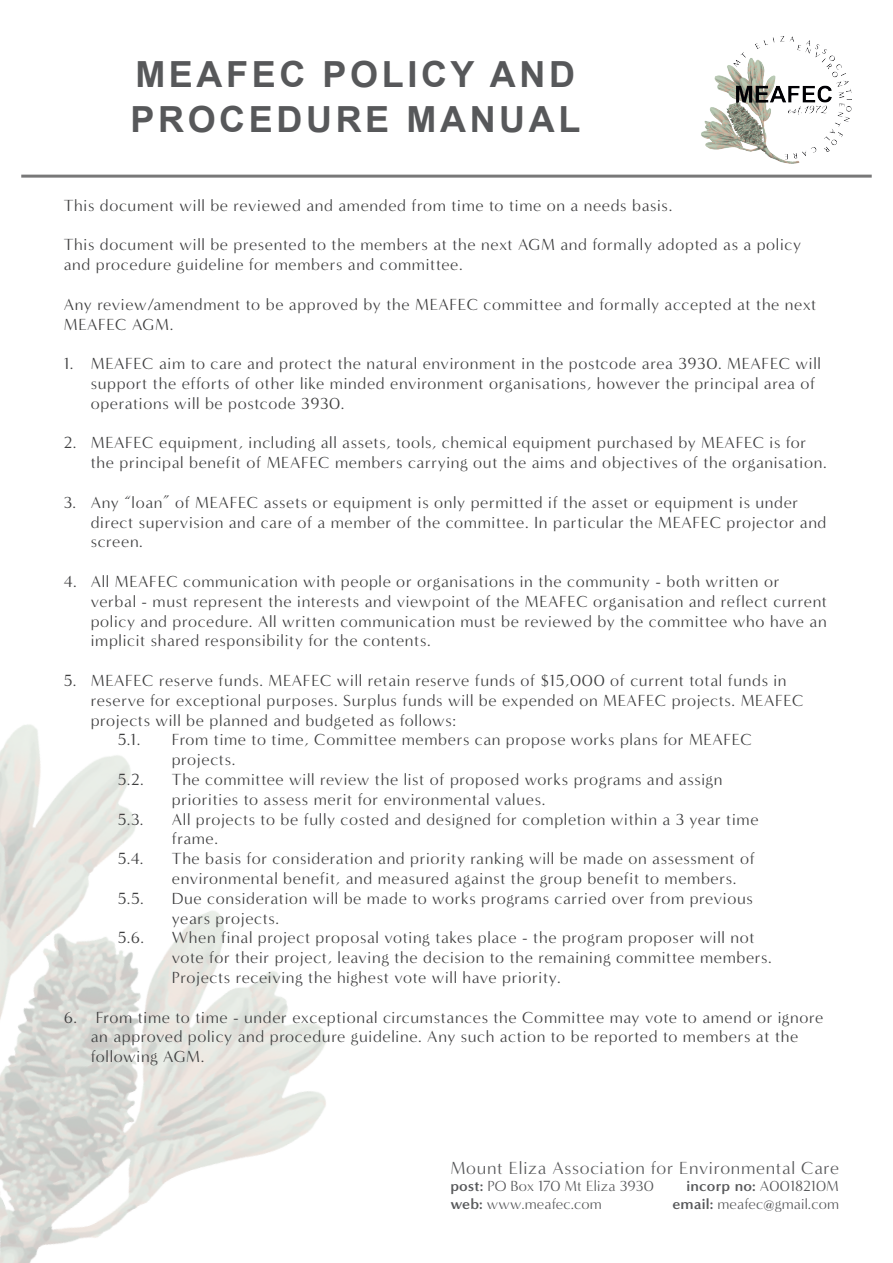
<style>
.page{position:relative;width:893px;height:1263px;background:#fff}
.page>*{position:absolute;margin:0;border:0;box-sizing:border-box;transform-origin:0 0}
.t1{font:700 36px/45px "Arial";letter-spacing:.1em;color:#57585a}
.t2{font:18px "Minerva Modern";letter-spacing:.04em;color:#57585a}
.t3{font:16.5px/19.8px "Minerva Modern";letter-spacing:.04em;color:#3e3e3f}
.t4{font:15px/17.4px "Minerva Modern";letter-spacing:.01em;color:#57585a;text-align:right}
.s1{font-weight:700}
</style>
<div class="page">
<img style="left:0;top:724px;width:326px;height:539px">
<img style="left:701px;top:36px;width:151px;height:128px">
<hr style="left:21px;top:175px;width:851px;height:3px;background:#3e3e3f">
<h1 class="t1" style="left:130px;top:53px;width:451px">MEAFEC POLICY AND<br>PROCEDURE MANUAL</h1>
<p class="t3" style="left:64px;top:195px;width:610px">This document will be reviewed and amended from time to time on a needs basis.</p>
<p class="t3" style="left:64px;top:235px;width:739px">This document will be presented to the members at the next AGM and formally adopted as a policy and procedure guideline for members and committee.</p>
<p class="t3" style="left:64px;top:294px;width:754px">Any review/amendment to be approved by the MEAFEC committee and formally accepted at the next<br>MEAFEC AGM.</p>
<p class="t3" style="left:91px;top:354px;width:732px;text-indent:-27px">1. MEAFEC aim to care and protect the natural environment in the postcode area 3930. MEAFEC will support the efforts of other like minded environment organisations, however the principal area of operations will be postcode 3930.</p>
<p class="t3" style="left:91px;top:433px;width:737px;text-indent:-27px">2. MEAFEC equipment, including all assets, tools, chemical equipment purchased by MEAFEC is for the principal benefit of MEAFEC members carrying out the aims and objectives of the organisation.</p>
<p class="t3" style="left:91px;top:492px;width:737px;text-indent:-27px">3. Any “loan” of MEAFEC assets or equipment is only permitted if the asset or equipment is under direct supervision and care of a member of the committee. In particular the MEAFEC projector and screen.</p>
<p class="t3" style="left:91px;top:572px;width:738px;text-indent:-27px">4. All MEAFEC communication with people or organisations in the community - both written or verbal - must represent the interests and viewpoint of the MEAFEC organisation and reflect current policy and procedure. All written communication must be reviewed by the committee who have an implicit shared responsibility for the contents.</p>
<p class="t3" style="left:64px;top:671px;width:724px">5. MEAFEC reserve funds. MEAFEC will retain reserve funds of $15,000 of current total funds in</p>
<p class="t3" style="left:91px;top:690px;width:714px">reserve for exceptional purposes. Surplus funds will be expended on MEAFEC projects. MEAFEC</p>
<p class="t3" style="left:91px;top:710px;width:367px">projects will be planned and budgeted as follows:</p>
<p class="t3" style="left:118px;top:730px;width:24px">5.1.</p>
<p class="t3" style="left:172px;top:730px;width:582px">From time to time, Committee members can propose works plans for MEAFEC projects.</p>
<p class="t3" style="left:118px;top:770px;width:28px">5.2.</p>
<p class="t3" style="left:172px;top:770px;width:552px">The committee will review the list of proposed works programs and assign priorities to assess merit for environmental values.</p>
<p class="t3" style="left:118px;top:809px;width:27px">5.3.</p>
<p class="t3" style="left:172px;top:809px;width:588px">All projects to be fully costed and designed for completion within a 3 year time frame.</p>
<p class="t3" style="left:118px;top:849px;width:27px">5.4.</p>
<p class="t3" style="left:172px;top:849px;width:584px">The basis for consideration and priority ranking will be made on assessment of environmental benefit, and measured against the group benefit to members.</p>
<p class="t3" style="left:118px;top:888px;width:28px">5.5.</p>
<p class="t3" style="left:172px;top:888px;width:582px">Due consideration will be made to works programs carried over from previous years projects.</p>
<p class="t3" style="left:118px;top:928px;width:28px">5.6.</p>
<p class="t3" style="left:172px;top:928px;width:601px">When final project proposal voting takes place - the program proposer will not vote for their project, leaving the decision to the remaining committee members.<br>Projects receiving the highest vote will have priority.</p>
<p class="t3" style="left:91px;top:1007px;width:734px;text-indent:-27px">6. From time to time - under exceptional circumstances the Committee may vote to amend or ignore an approved policy and procedure guideline. Any such action to be reported to members at the following AGM.</p>
<p class="t2" style="left:450px;top:1157px;width:390px">Mount Eliza Association for Environmental Care</p>
<p class="t4" style="left:450px;top:1178px;width:205px"><span class="s1">post:</span> PO Box 170 Mt Eliza 3930</p>
<p class="t4" style="left:673px;top:1178px;width:168px"><span class="s1">incorp no:</span> A0018210M <span class="s1">email:</span> meafec@gmail.com</p>
<p class="t4" style="left:450px;top:1195px;width:153px"><span class="s1">web:</span> www.meafec.com</p>
</div>
